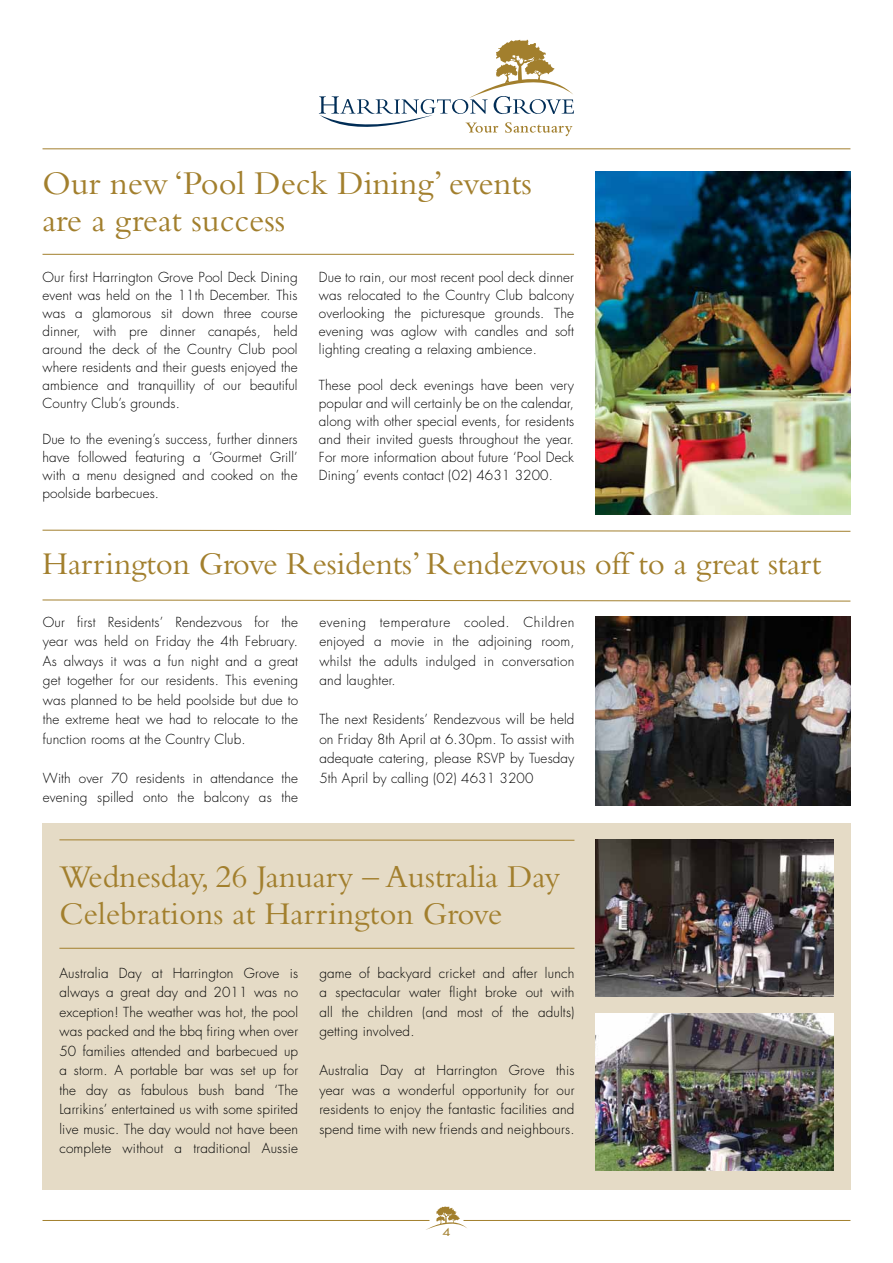
<style>
.page{position:relative;width:893px;height:1263px;background:#fff}
.page>*{position:absolute;margin:0;border:0;box-sizing:border-box;transform-origin:0 0}
.t1{font:34.5px/36.6px "Bembo";color:#a27f2d}
.t2{font:33px/36.6px "Bembo";color:#a27f2d}
.t3{font:300 13.5px/19.5px "Futura";letter-spacing:.01em;color:#000;text-align:justify}
.t4{font:10.5px "Futura";color:#a27f2d;scale:1.25 1}
</style>
<div class="page">
<svg style="left:426px;top:1206px;width:41px;height:24px"></svg>
<hr style="left:43px;top:1220px;width:386px;height:1px;background:#a27f2d">
<hr style="left:463px;top:1220px;width:387px;height:1px;background:#a27f2d">
<hr style="left:43px;top:148px;width:807px;height:1px;background:#a27f2d">
<svg style="left:319px;top:39px;width:255px;height:98px"></svg>
<hr style="left:43px;top:254px;width:531px;height:1px;background:#a27f2d">
<svg style="left:42px;top:529px;width:809px;height:3px"></svg>
<img style="left:596px;top:171px;width:254px;height:344px">
<div style="left:42px;top:823px;width:808px;height:367px;background:#e5dbc6"></div>
<hr style="left:59px;top:839px;width:515px;height:2px;background:#a27f2d">
<hr style="left:59px;top:948px;width:515px;height:1px;background:#a27f2d">
<img style="left:595px;top:839px;width:239px;height:158px">
<img style="left:595px;top:1013px;width:239px;height:158px">
<svg style="left:42px;top:599px;width:809px;height:3px"></svg>
<img style="left:595px;top:617px;width:255px;height:189px">
<h1 class="t1" style="left:43px;top:165px;width:491px">Our new ‘Pool Deck Dining’ events are a great success</h1>
<p class="t3" style="left:43px;top:268px;width:257px;line-height:18px">Our first Harrington Grove Pool Deck Dining event was held on the 11th December. This was a glamorous sit down three course dinner, with pre dinner canapés, held around the deck of the Country Club pool where residents and their guests enjoyed the ambience and tranquillity of our beautiful Country Club’s grounds.</p>
<p class="t3" style="left:43px;top:430px;width:257px;line-height:18px">Due to the evening’s success, further dinners have followed featuring a ‘Gourmet Grill’ with a menu designed and cooked on the poolside barbecues.</p>
<p class="t3" style="left:319px;top:268px;width:257px;line-height:18px">Due to rain, our most recent pool deck dinner was relocated to the Country Club balcony overlooking the picturesque grounds. The evening was aglow with candles and soft lighting creating a relaxing ambience.</p>
<p class="t3" style="left:319px;top:376px;width:257px;line-height:18px">These pool deck evenings have been very popular and will certainly be on the calendar, along with other special events, for residents and their invited guests throughout the year.<br>For more information about future ‘Pool Deck Dining’ events contact (02) 4631 3200.</p>
<h2 class="t2" style="left:42px;top:545px;width:781px">Harrington Grove Residents’ Rendezvous off to a great start</h2>
<p class="t3" style="left:43px;top:612px;width:257px">Our first Residents’ Rendezvous for the year was held on Friday the 4th February.<br>As always it was a fun night and a great get together for our residents. This evening was planned to be held poolside but due to the extreme heat we had to relocate to the function rooms at the Country Club.</p>
<p class="t3" style="left:43px;top:768px;width:257px">With over 70 residents in attendance the evening spilled onto the balcony as the</p>
<p class="t3" style="left:319px;top:612px;width:257px">evening temperature cooled. Children enjoyed a movie in the adjoining room, whilst the adults indulged in conversation and laughter.</p>
<p class="t3" style="left:319px;top:710px;width:257px">The next Residents’ Rendezvous will be held on Friday 8th April at 6.30pm. To assist with adequate catering, please RSVP by Tuesday 5th April by calling (02) 4631 3200</p>
<h2 class="t2" style="left:59px;top:858px;width:502px">Wednesday, 26 January – Australia Day<br>Celebrations at Harrington Grove</h2>
<p class="t3" style="left:59px;top:963px;width:240px">Australia Day at Harrington Grove is always a great day and 2011 was no exception! The weather was hot, the pool was packed and the bbq firing when over 50 families attended and barbecued up a storm. A portable bar was set up for the day as fabulous bush band ‘The Larrikins’ entertained us with some spirited live music. The day would not have been complete without a traditional Aussie</p>
<p class="t3" style="left:319px;top:963px;width:257px">game of backyard cricket and after lunch a spectacular water flight broke out with all the children (and most of the adults) getting involved.</p>
<p class="t3" style="left:319px;top:1061px;width:257px">Australia Day at Harrington Grove this year was a wonderful opportunity for our residents to enjoy the fantastic facilities and spend time with new friends and neighbours.</p>
<p class="t4" style="left:442px;top:1225px;width:8px">4</p>
</div>
